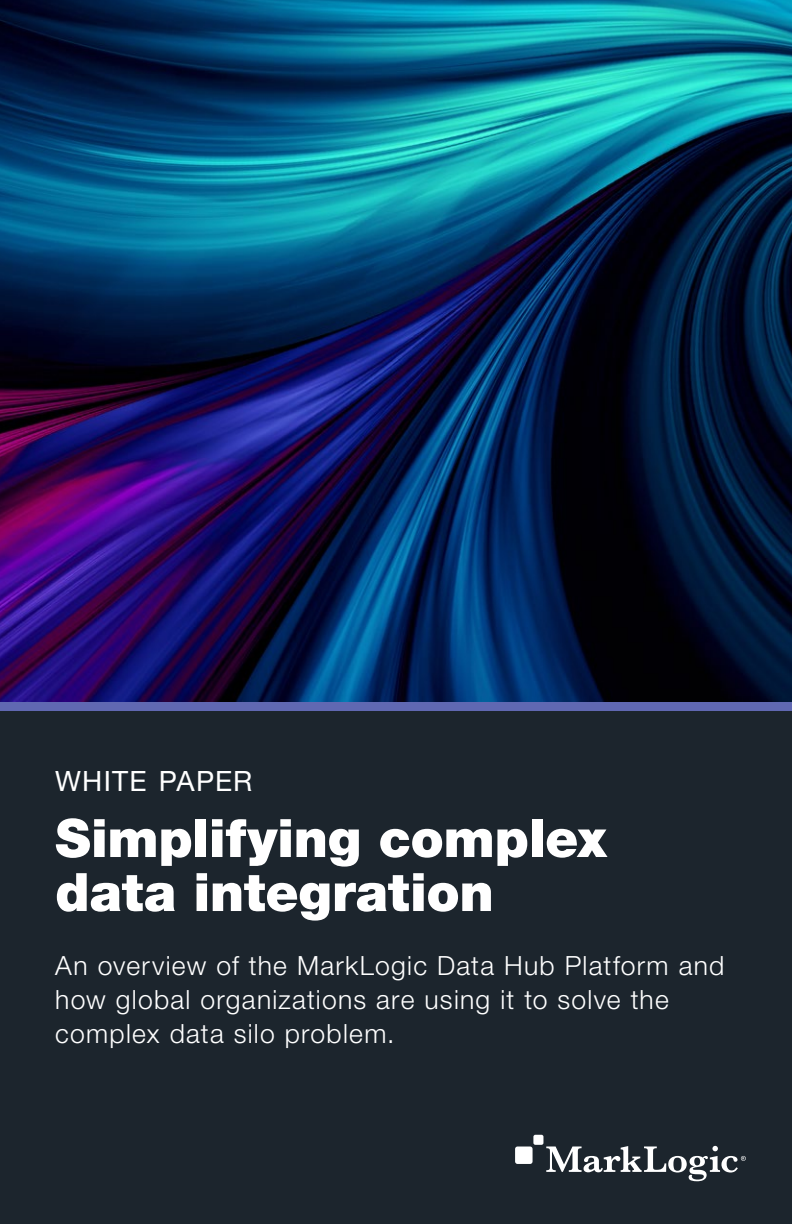
<style>
.page{position:relative;width:792px;height:1224px;background:#1c252d}
.page>*{position:absolute;margin:0;border:0;box-sizing:border-box;transform-origin:0 0}
.t1{font:900 53px/54px "Helvetica Neue LT Pro";letter-spacing:-.005em;color:#fff}
.t2{font:28px "Helvetica Neue LT Pro";letter-spacing:.04em;color:#fff}
.t3{font:300 26.4px/34px "Helvetica Neue LT Pro";letter-spacing:.05em;color:#fff}
</style>
<div class="page">
<div style="left:0;top:702px;width:792px;height:9px;background:#6068b2"></div>
<div style="left:515px;top:1147px;width:18px;height:17px;background:#fff;border-radius:2px"></div>
<div style="left:533px;top:1135px;width:10px;height:10px;background:#fff;border-radius:2px"></div>
<svg style="left:546px;top:1146px;width:200px;height:35px"></svg>
<img style="left:0;top:0;width:792px;height:701px">
<p class="t2" style="left:55px;top:764px;width:199px">WHITE PAPER</p>
<h1 class="t1" style="left:55px;top:811px;width:553px">Simplifying complex data integration</h1>
<p class="t3" style="left:55px;top:948px;width:671px">An overview of the MarkLogic Data Hub Platform and how global organizations are using it to solve the complex data silo problem.</p>
</div>
